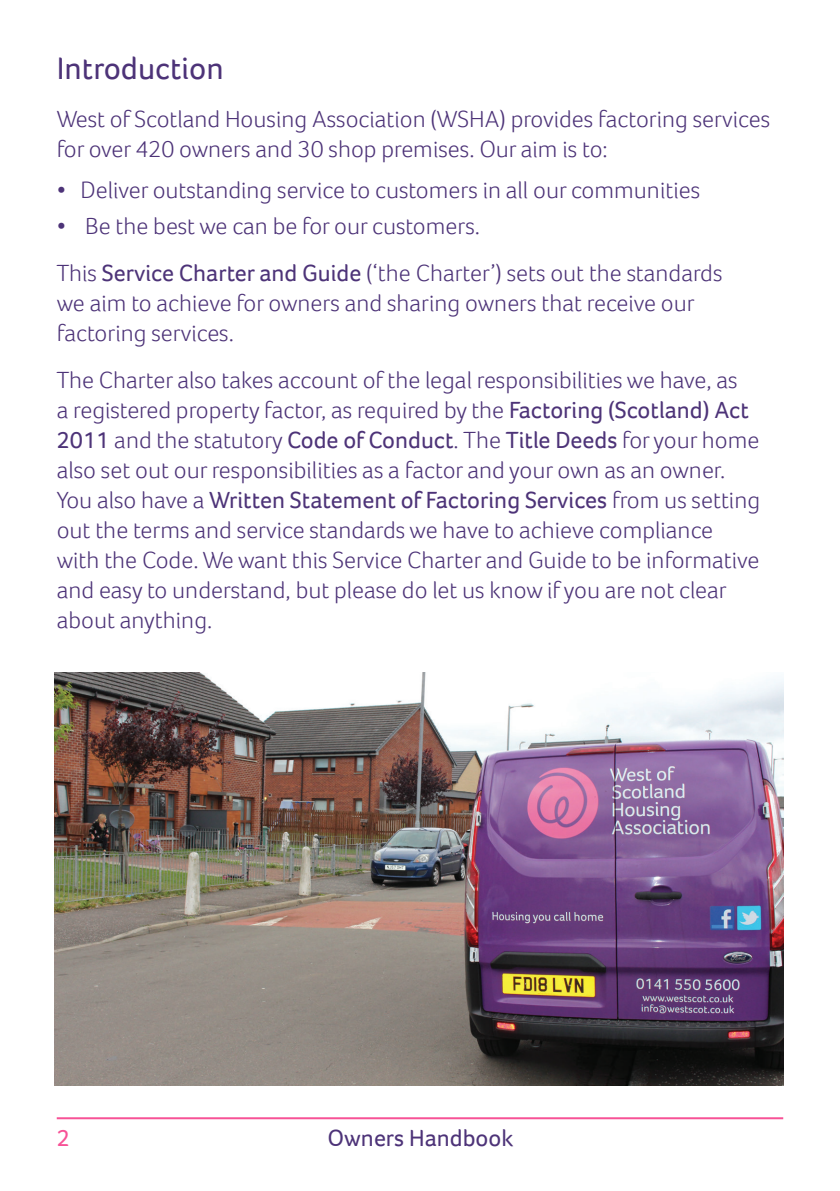
<style>
.page{position:relative;width:840px;height:1191px;background:#fff}
.page>*{position:absolute;margin:0;border:0;box-sizing:border-box;transform-origin:0 0}
.t1{font:32px "Foco";color:#4d3378}
.t2{font:300 24px/30px "Foco";color:#4d3378}
.t3{font:24px "Foco";color:#4d3378}
.t4{font:24px "Foco";color:#f75296}
.s1{font-weight:400}
</style>
<div class="page">
<hr style="left:57px;top:1117px;width:725px;height:2px;background:#f75296">
<img style="left:55px;top:672px;width:727px;height:413px">
<p class="t1" style="left:57px;top:47px;width:168px">Introduction</p>
<p class="t2" style="left:57px;top:103px;width:714px">West of Scotland Housing Association (WSHA) provides factoring services for over 420 owners and 30 shop premises. Our aim is to:</p>
<p class="t2" style="left:57px;top:174px;width:644px">• Deliver outstanding service to customers in all our communities</p>
<p class="t2" style="left:57px;top:210px;width:424px">• Be the best we can be for our customers.</p>
<p class="t2" style="left:57px;top:257px;width:667px">This <span class="s1">Service Charter and Guide</span> (‘the Charter’) sets out the standards we aim to achieve for owners and sharing owners that receive our factoring services.</p>
<p class="t2" style="left:57px;top:364px;width:704px">The Charter also takes account of the legal responsibilities we have, as<br>a registered property factor, as required by the <span class="s1">Factoring (Scotland) Act 2011</span> and the statutory <span class="s1">Code of Conduct</span>. The <span class="s1">Title Deeds</span> for your home also set out our responsibilities as a factor and your own as an owner.<br>You also have a <span class="s1">Written Statement of Factoring Services</span> from us setting out the terms and service standards we have to achieve compliance with the Code. We want this Service Charter and Guide to be informative and easy to understand, but please do let us know if you are not clear about anything.</p>
<p class="t4" style="left:57px;top:1121px;width:15px">2</p>
<p class="t3" style="left:327px;top:1121px;width:187px">Owners Handbook</p>
</div>
